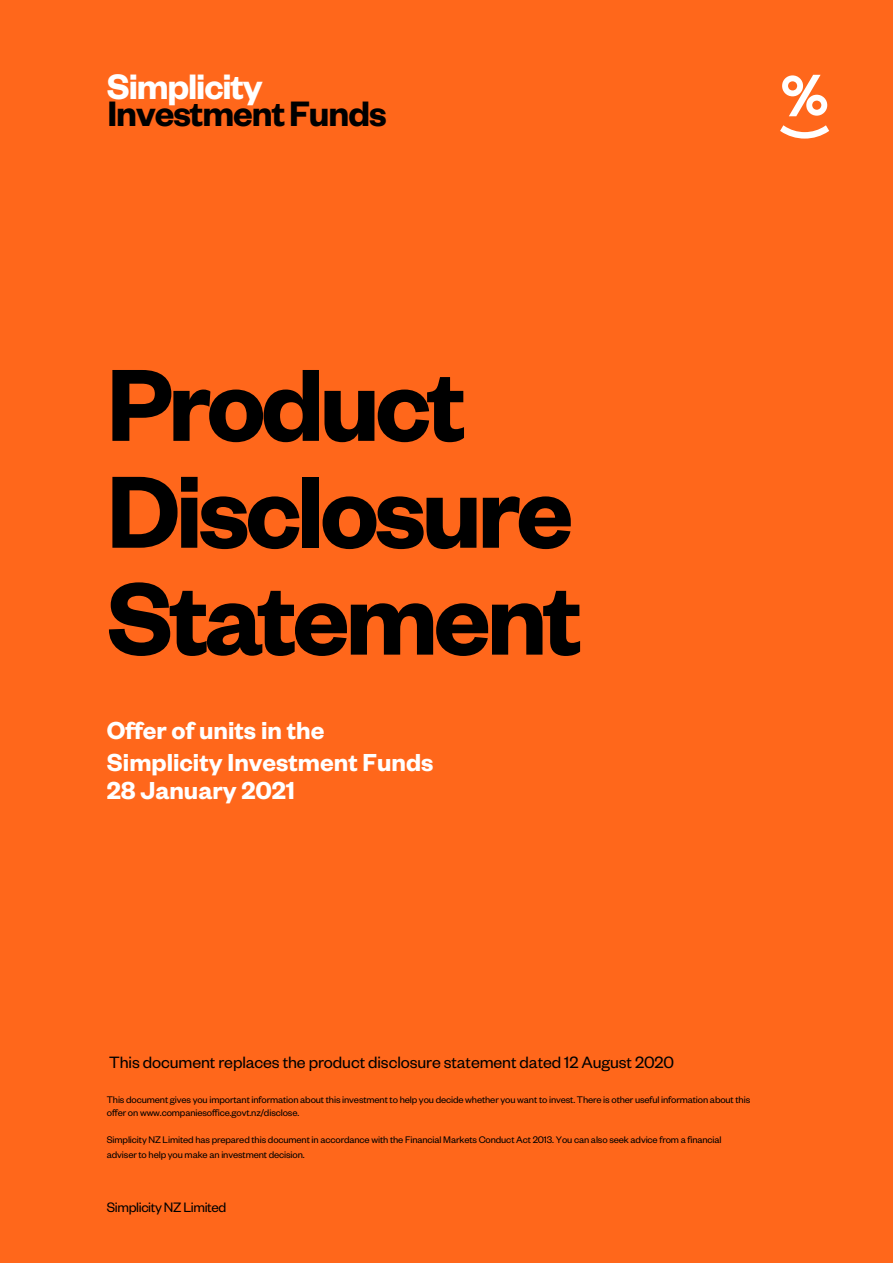
<style>
.page{position:relative;width:893px;height:1263px;background:#ff671b}
.page>*{position:absolute;margin:0;border:0;box-sizing:border-box;transform-origin:0 0}
.t1{font:600 112.5px/106.8px "Founders Grotesk";letter-spacing:-.035em;color:#000}
.t2{font:600 38.85px "Founders Grotesk";letter-spacing:-.025em;color:#000}
.t3{font:600 38.85px "Founders Grotesk";letter-spacing:-.03em;color:#fff}
.t4{font:600 27px/32.4px "Founders Grotesk";color:#fff}
.t5{font:18px "Founders Grotesk";letter-spacing:-.005em;color:#000}
.t6{font:15px "Founders Grotesk";letter-spacing:-.025em;color:#000}
.t7{font:10.5px/12.6px "Founders Grotesk";letter-spacing:-.01em;color:#000}
</style>
<div class="page">
<svg style="left:782px;top:75px;width:45px;height:41px"></svg>
<svg style="left:780px;top:125px;width:49px;height:14px"></svg>
<h2 class="t3" style="left:107px;top:62px;width:157px">Simplicity</h2>
<h2 class="t2" style="left:107px;top:89px;width:281px">Investment Funds</h2>
<h1 class="t1" style="left:107px;top:346px;width:477px">Product<br>Disclosure<br>Statement</h1>
<h3 class="t4" style="left:107px;top:712px;width:328px">Offer of units in the<br>Simplicity Investment Funds</h3>
<h3 class="t4" style="left:107px;top:773px;width:190px">28 January 2021</h3>
<h3 class="t5" style="left:109px;top:1051px;width:566px">This document replaces the product disclosure statement dated 12 August 2020</h3>
<p class="t7" style="left:107px;top:1093px;width:645px">This document gives you important information about this investment to help you decide whether you want to invest. There is other useful information about this offer on www.companiesoffice.govt.nz/disclose.</p>
<p class="t7" style="left:107px;top:1132px;width:616px;line-height:14.7px">Simplicity NZ Limited has prepared this document in accordance with the Financial Markets Conduct Act 2013. You can also seek advice from a financial adviser to help you make an investment decision.</p>
<h3 class="t6" style="left:107px;top:1197px;width:121px">Simplicity NZLimited</h3>
</div>
